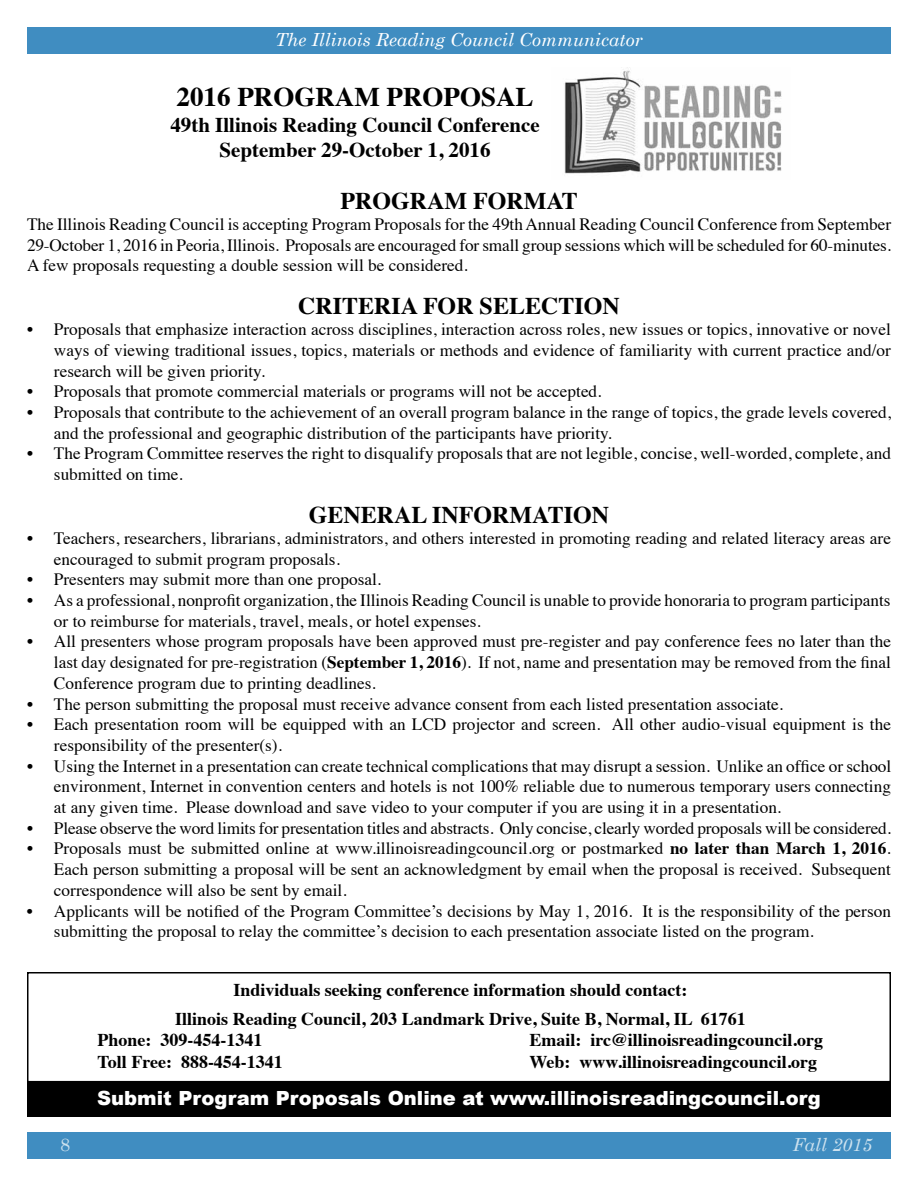
<style>
.page{position:relative;width:918px;height:1188px;background:#fff}
.page>*{position:absolute;margin:0;border:0;box-sizing:border-box;transform-origin:0 0}
.t1{font:700 27px "Times";color:#000}
.t2{font:700 24px "Times";color:#000}
.t3{font:700 21px/25.2px "Times";color:#000;text-align:center}
.t4{font:900 19.5px "Arial";color:#fff}
.t5{font:700 18px/28.8px "Times";color:#000;text-align:center}
.t6{font:italic 18px "Century Schoolbook";color:#fff}
.t7{font:italic 18px "Century Schoolbook";color:#cce1ee}
.t8{font:18px "Century Schoolbook";color:#cce1ee}
.t9{font:17.25px/20.7px "Times";color:#000}
.s1{font-weight:700}
</style>
<div class="page">
<div style="left:27px;top:27px;width:864px;height:27px;background:#408dc1"></div>
<div style="left:27px;top:1132px;width:864px;height:28px;background:#408dc1"></div>
<img style="left:564px;top:70px;width:218px;height:104px">
<div style="left:27px;top:1082px;width:864px;height:35px;background:#000"></div>
<div style="left:27px;top:972px;width:864px;height:110px;border:2px solid #000"></div>
<p class="t6" style="left:275px;top:29px;width:369px">The Illinois Reading Council Communicator</p>
<h1 class="t1" style="left:177px;top:71px;width:358px">2016 PROGRAM PROPOSAL</h1>
<p class="t3" style="left:170px;top:110px;width:371px">49th Illinois Reading Council Conference<br>September 29-October 1, 2016</p>
<h2 class="t2" style="left:340px;top:178px;width:239px">PROGRAM FORMAT</h2>
<p class="t9" style="left:27px;top:212px;width:866px;text-align:justify">The Illinois Reading Council is accepting Program Proposals for the 49th Annual Reading Council Conference from September 29-October 1, 2016 in Peoria, Illinois. Proposals are encouraged for small group sessions which will be scheduled for 60-minutes.<br>A few proposals requesting a double session will be considered.</p>
<h2 class="t2" style="left:298px;top:283px;width:323px">CRITERIA FOR SELECTION</h2>
<p class="t9" style="left:54px;top:318px;width:839px;text-align:justify;text-indent:-27px">• Proposals that emphasize interaction across disciplines, interaction across roles, new issues or topics, innovative or novel ways of viewing traditional issues, topics, materials or methods and evidence of familiarity with current practice and/or research will be given priority.</p>
<p class="t9" style="left:27px;top:380px;width:576px">• Proposals that promote commercial materials or programs will not be accepted.</p>
<p class="t9" style="left:54px;top:400px;width:839px;text-indent:-27px">• Proposals that contribute to the achievement of an overall program balance in the range of topics, the grade levels covered, and the professional and geographic distribution of the participants have priority.</p>
<p class="t9" style="left:54px;top:442px;width:839px;text-indent:-27px">• The Program Committee reserves the right to disqualify proposals that are not legible, concise, well-worded, complete, and submitted on time.</p>
<h2 class="t2" style="left:309px;top:492px;width:302px">GENERAL INFORMATION</h2>
<p class="t9" style="left:54px;top:526px;width:839px;text-indent:-27px">• Teachers, researchers, librarians, administrators, and others interested in promoting reading and related literacy areas are encouraged to submit program proposals.</p>
<p class="t9" style="left:27px;top:568px;width:356px">• Presenters may submit more than one proposal.</p>
<p class="t9" style="left:54px;top:588px;width:838px;text-indent:-27px">• As a professional, nonprofit organization, the Illinois Reading Council is unable to provide honoraria to program participants or to reimburse for materials, travel, meals, or hotel expenses.</p>
<p class="t9" style="left:54px;top:630px;width:839px;text-align:justify;text-indent:-27px">• All presenters whose program proposals have been approved must pre-register and pay conference fees no later than the last day designated for pre-registration (<span class="s1">September 1, 2016</span>). If not, name and presentation may be removed from the final Conference program due to printing deadlines.</p>
<p class="t9" style="left:27px;top:692px;width:758px">• The person submitting the proposal must receive advance consent from each listed presentation associate.</p>
<p class="t9" style="left:54px;top:713px;width:839px;text-indent:-27px">• Each presentation room will be equipped with an LCD projector and screen. All other audio-visual equipment is the responsibility of the presenter(s).</p>
<p class="t9" style="left:54px;top:754px;width:839px;text-align:justify;text-indent:-27px">• Using the Internet in a presentation can create technical complications that may disrupt a session. Unlike an office or school environment, Internet in convention centers and hotels is not 100% reliable due to numerous temporary users connecting at any given time. Please download and save video to your computer if you are using it in a presentation.</p>
<p class="t9" style="left:27px;top:816px;width:865px">• Please observe the word limits for presentation titles and abstracts. Only concise, clearly worded proposals will be considered.</p>
<p class="t9" style="left:54px;top:837px;width:839px;text-align:justify;text-indent:-27px">• Proposals must be submitted online at www.illinoisreadingcouncil.org or postmarked <span class="s1">no later than March 1, 2016</span>.<br>Each person submitting a proposal will be sent an acknowledgment by email when the proposal is received. Subsequent correspondence will also be sent by email.</p>
<p class="t9" style="left:54px;top:899px;width:839px;text-indent:-27px">• Applicants will be notified of the Program Committee’s decisions by May 1, 2016. It is the responsibility of the person submitting the proposal to relay the committee’s decision to each presentation associate listed on the program.</p>
<p class="t5" style="left:175px;top:974px;width:572px">Individuals seeking conference information should contact:<br>Illinois Reading Council, 203 Landmark Drive, Suite B, Normal, IL 61761</p>
<p class="t5" style="left:98px;top:1024px;width:166px">Phone: 309-454-1341</p>
<p class="t5" style="left:530px;top:1024px;width:295px">Email: irc@illinoisreadingcouncil.org</p>
<p class="t5" style="left:98px;top:1046px;width:187px">Toll Free: 888-454-1341</p>
<p class="t5" style="left:530px;top:1046px;width:289px">Web: www.illinoisreadingcouncil.org</p>
<p class="t4" style="left:97px;top:1084px;width:725px">Submit Program Proposals Online at www.illinoisreadingcouncil.org</p>
<p class="t8" style="left:60px;top:1133px;width:12px">8</p>
<p class="t7" style="left:793px;top:1134px;width:81px">Fall 2015</p>
</div>
